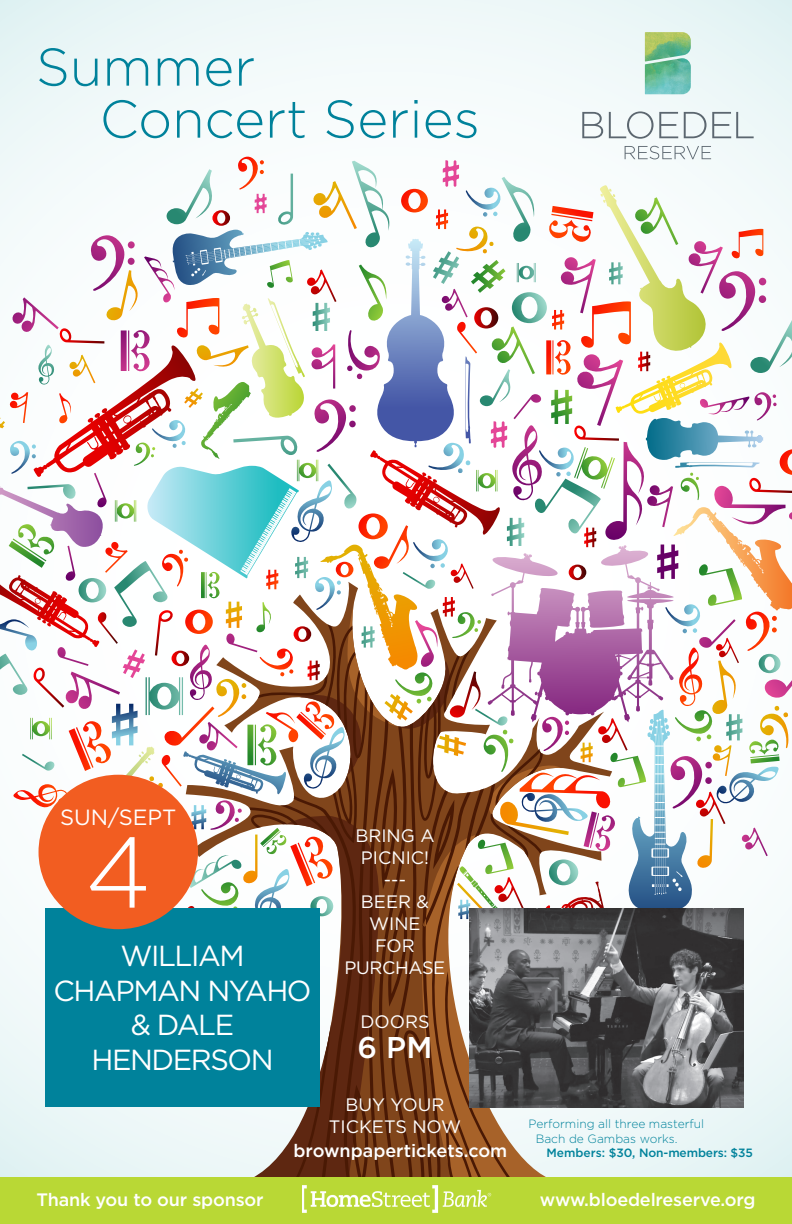
<style>
.page{position:relative;width:792px;height:1224px;background:#f0f9f9}
.page>*{position:absolute;margin:0;border:0;box-sizing:border-box;transform-origin:0 0}
.t1{font:300 100px "Gotham";color:#fff}
.t2{font:300 53px/52px "Gotham";color:#00829b}
.t3{font:500 30px "Gotham";color:#fff}
.t4{font:29px/34.8px "Gotham";letter-spacing:-.05em;color:#fff;text-align:center}
.t5{font:22px "Gotham";color:#fff}
.t6{font:500 18px "Gotham";letter-spacing:-.01em;color:#fff}
.t7{font:18px "Gotham";color:#fff}
.t8{font:18px "Gotham";letter-spacing:-.02em;color:#fff}
.t9{font:300 12px "Gotham";color:#00829b}
.t10{font:500 12px "Gotham";letter-spacing:-.01em;color:#00829b}
</style>
<div class="page">
<div style="left:0;top:1177px;width:792px;height:47px;background:#b9d835"></div>
<img style="left:645px;top:32px;width:46px;height:26px">
<img style="left:645px;top:58px;width:46px;height:36px">
<svg style="left:582px;top:112px;width:21px;height:26px"></svg>
<svg style="left:609px;top:111px;width:69px;height:28px"></svg>
<svg style="left:684px;top:112px;width:70px;height:26px"></svg>
<img style="left:0;top:146px;width:792px;height:1031px">
<img style="left:302px;top:1185px;width:189px;height:28px">
<div style="left:45px;top:908px;width:275px;height:199px;background:#00829b"></div>
<img style="left:469px;top:908px;width:274px;height:199px">
<div style="left:39px;top:775px;width:159px;height:154px;background:#f25d21;border-radius:50%"></div>
<p class="t2" style="left:100px;top:39px;width:382px;text-indent:-64px">Summer<br>Concert Series</p>
<p class="t5" style="left:60px;top:803px;width:118px">SUN/SEPT</p>
<p class="t1" style="left:85px;top:809px;width:68px">4</p>
<p class="t7" style="left:355px;top:824px;width:81px">BRING A</p>
<p class="t7" style="left:361px;top:846px;width:70px">PICNIC!</p>
<p class="t7" style="left:384px;top:868px;width:24px">---</p>
<p class="t7" style="left:361px;top:890px;width:70px">BEER &amp;</p>
<p class="t7" style="left:369px;top:912px;width:53px">WINE</p>
<p class="t7" style="left:375px;top:934px;width:41px">FOR</p>
<p class="t8" style="left:345px;top:956px;width:102px">PURCHASE</p>
<p class="t4" style="left:120px;top:938px;width:126px">WILLIAM</p>
<p class="t4" style="left:54px;top:972px;width:260px">CHAPMAN NYAHO &amp; DALE<br>HENDERSON</p>
<p class="t7" style="left:360px;top:1010px;width:71px">DOORS</p>
<p class="t3" style="left:358px;top:1028px;width:76px">6 PM</p>
<p class="t7" style="left:346px;top:1093px;width:100px">BUY YOUR</p>
<p class="t7" style="left:329px;top:1115px;width:134px">TICKETS NOW</p>
<p class="t6" style="left:293px;top:1139px;width:215px">brownpapertickets.com</p>
<p class="t6" style="left:36px;top:1188px;width:229px">Thank you to our sponsor</p>
<p class="t9" style="left:528px;top:1117px;width:177px">Performing all three masterful</p>
<p class="t9" style="left:536px;top:1131px;width:144px">Bach de Gambas works.</p>
<p class="t10" style="left:546px;top:1145px;width:208px">Members: $30, Non-members: $35</p>
<p class="t6" style="left:540px;top:1188px;width:217px">www.bloedelreserve.org</p>
</div>
